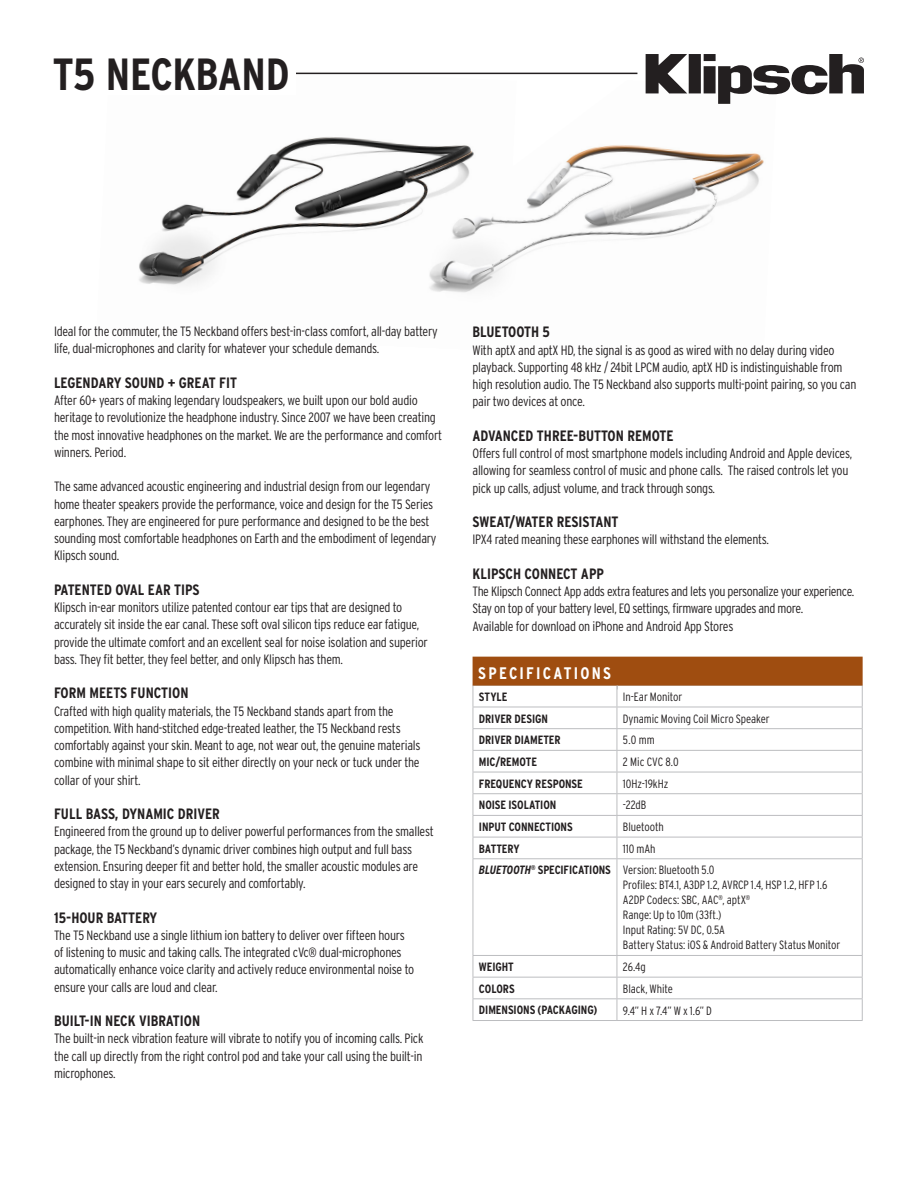
<style>
.page{position:relative;width:918px;height:1188px;background:#fff}
.page>*{position:absolute;margin:0;border:0;box-sizing:border-box;transform-origin:0 0}
.Serie_-_Black_Left{font:700 condensed 45px "Interstate";letter-spacing:-.015em;color:#231f20}
.Spec___Bold{font:700 condensed 16.65px "Interstate";letter-spacing:.135em;color:#fff}
.t1{font:700 condensed 15px "Interstate";color:#231f20}
.t2{font:300 condensed 13.5px/17.2px "Interstate";letter-spacing:-.02em;color:#231f20}
.Right_Column{font:300 condensed 12px "Interstate";letter-spacing:-.005em;color:#231f20}
.Left_Column{font:700 condensed 12px "Interstate";letter-spacing:-.005em;color:#231f20}
.s1{font-style:italic}
</style>
<div class="page">
<img style="left:139px;top:72px;width:378px;height:213px">
<img style="left:383px;top:80px;width:381px;height:213px">
<hr style="left:54px;top:73px;width:583px;height:1px;background:#231f20">
<svg style="left:645px;top:54px;width:219px;height:60px"></svg>
<div style="left:53px;top:54px;width:243px;height:40px;background:#fff"></div>
<hr style="left:473px;top:858px;width:144px;height:1px;background:#bcbdc0">
<hr style="left:473px;top:859px;width:1px;height:96px;background:#bcbdc0">
<hr style="left:617px;top:858px;width:246px;height:1px;background:#bcbdc0">
<hr style="left:617px;top:859px;width:1px;height:96px;background:#bcbdc0">
<hr style="left:862px;top:859px;width:1px;height:96px;background:#bcbdc0">
<hr style="left:473px;top:955px;width:144px;height:1px;background:#bcbdc0">
<hr style="left:617px;top:955px;width:246px;height:1px;background:#bcbdc0">
<hr style="left:473px;top:977px;width:144px;height:1px;background:#bcbdc0">
<hr style="left:617px;top:977px;width:246px;height:1px;background:#bcbdc0">
<hr style="left:473px;top:998px;width:144px;height:1px;background:#bcbdc0">
<svg style="left:473px;top:956px;width:1px;height:64px"></svg>
<hr style="left:617px;top:998px;width:246px;height:1px;background:#bcbdc0">
<svg style="left:617px;top:956px;width:1px;height:64px"></svg>
<svg style="left:862px;top:956px;width:1px;height:64px"></svg>
<hr style="left:473px;top:1020px;width:144px;height:1px;background:#bcbdc0">
<hr style="left:617px;top:1020px;width:246px;height:1px;background:#bcbdc0">
<svg style="left:473px;top:657px;width:390px;height:201px"></svg>
<p class="Serie_-_Black_Left" style="left:53px;top:49px;width:238px">T5 NECKBAND</p>
<p class="t2" style="left:54px;top:323px;width:385px">Ideal for the commuter, the T5 Neckband offers best-in-class comfort, all-day battery life, dual-microphones and clarity for whatever your schedule demands.</p>
<p class="t1" style="left:54px;top:374px;width:185px">LEGENDARY SOUND + GREAT FIT</p>
<p class="t2" style="left:54px;top:392px;width:390px">After 60+ years of making legendary loudspeakers, we built upon our bold audio heritage to revolutionize the headphone industry. Since 2007 we have been creating the most innovative headphones on the market. We are the performance and comfort winners. Period.</p>
<p class="t2" style="left:54px;top:478px;width:384px">The same advanced acoustic engineering and industrial design from our legendary home theater speakers provide the performance, voice and design for the T5 Series earphones. They are engineered for pure performance and designed to be the best sounding most comfortable headphones on Earth and the embodiment of legendary Klipsch sound.</p>
<p class="t1" style="left:54px;top:581px;width:147px">PATENTED OVAL EAR TIPS</p>
<p class="t2" style="left:54px;top:599px;width:375px">Klipsch in-ear monitors utilize patented contour ear tips that are designed to accurately sit inside the ear canal. These soft oval silicon tips reduce ear fatigue, provide the ultimate comfort and an excellent seal for noise isolation and superior bass. They fit better, they feel better, and only Klipsch has them.</p>
<p class="t1" style="left:54px;top:685px;width:136px">FORM MEETS FUNCTION</p>
<p class="t2" style="left:54px;top:702px;width:368px">Crafted with high quality materials, the T5 Neckband stands apart from the competition. With hand-stitched edge-treated leather, the T5 Neckband rests comfortably against your skin. Meant to age, not wear out, the genuine materials combine with minimal shape to sit either directly on your neck or tuck under the collar of your shirt.</p>
<p class="t1" style="left:54px;top:805px;width:167px">FULL BASS, DYNAMIC DRIVER</p>
<p class="t2" style="left:54px;top:823px;width:381px">Engineered from the ground up to deliver powerful performances from the smallest package, the T5 Neckband’s dynamic driver combines high output and full bass extension. Ensuring deeper fit and better hold, the smaller acoustic modules are designed to stay in your ears securely and comfortably.</p>
<p class="t1" style="left:54px;top:909px;width:105px">15-HOUR BATTERY</p>
<p class="t2" style="left:54px;top:926px;width:362px">The T5 Neckband use a single lithium ion battery to deliver over fifteen hours of listening to music and taking calls. The integrated cVc® dual-microphones automatically enhance voice clarity and actively reduce environmental noise to ensure your calls are loud and clear.</p>
<p class="t1" style="left:54px;top:1012px;width:148px">BUILT-IN NECK VIBRATION</p>
<p class="t2" style="left:54px;top:1030px;width:371px;text-align:justify">The built-in neck vibration feature will vibrate to notify you of incoming calls. Pick the call up directly from the right control pod and take your call using the built-in microphones.</p>
<p class="t1" style="left:473px;top:324px;width:79px">BLUETOOTH 5</p>
<p class="t2" style="left:473px;top:341px;width:385px">With aptX and aptX HD, the signal is as good as wired with no delay during video playback. Supporting 48 kHz / 24bit LPCM audio, aptX HD is indistinguishable from high resolution audio. The T5 Neckband also supports multi-point pairing, so you can pair two devices at once.</p>
<p class="t1" style="left:473px;top:427px;width:203px">ADVANCED THREE-BUTTON REMOTE</p>
<p class="t2" style="left:473px;top:445px;width:381px">Offers full control of most smartphone models including Android and Apple devices, allowing for seamless control of music and phone calls. The raised controls let you pick up calls, adjust volume, and track through songs.</p>
<p class="t1" style="left:473px;top:513px;width:148px">SWEAT/WATER RESISTANT</p>
<p class="t2" style="left:473px;top:531px;width:298px">IPX4 rated meaning these earphones will withstand the elements.</p>
<p class="t1" style="left:473px;top:565px;width:133px">KLIPSCH CONNECT APP</p>
<p class="t2" style="left:473px;top:583px;width:383px">The Klipsch Connect App adds extra features and lets you personalize your experience.<br>Stay on top of your battery level, EQ settings, firmware upgrades and more.</p>
<p class="t2" style="left:473px;top:617px;width:262px">Available for download on iPhone and Android App Stores</p>
<p class="Spec___Bold" style="left:478px;top:664px;width:134px">SPECIFICATIONS</p>
<p class="Left_Column" style="left:479px;top:690px;width:30px">STYLE</p>
<p class="Right_Column" style="left:623px;top:690px;width:61px">In-Ear Monitor</p>
<p class="Left_Column" style="left:479px;top:712px;width:71px">DRIVER DESIGN</p>
<p class="Right_Column" style="left:623px;top:712px;width:148px">Dynamic Moving Coil Micro Speaker</p>
<p class="Left_Column" style="left:479px;top:733px;width:83px">DRIVER DIAMETER</p>
<p class="Right_Column" style="left:623px;top:733px;width:34px">5.0 mm</p>
<p class="Left_Column" style="left:479px;top:755px;width:60px">MIC/REMOTE</p>
<p class="Right_Column" style="left:623px;top:755px;width:57px">2 Mic CVC 8.0</p>
<p class="Left_Column" style="left:479px;top:777px;width:106px">FREQUENCY RESPONSE</p>
<p class="Right_Column" style="left:623px;top:777px;width:47px">10Hz-19kHz</p>
<p class="Left_Column" style="left:479px;top:798px;width:79px">NOISE ISOLATION</p>
<p class="Right_Column" style="left:623px;top:798px;width:25px">-22dB</p>
<p class="Left_Column" style="left:479px;top:820px;width:95px">INPUT CONNECTIONS</p>
<p class="Right_Column" style="left:623px;top:820px;width:42px">Bluetooth</p>
<p class="Left_Column" style="left:479px;top:842px;width:42px">BATTERY</p>
<p class="Right_Column" style="left:623px;top:842px;width:34px">110 mAh</p>
<p class="Left_Column" style="left:479px;top:864px;width:134px"><span class="s1">BLUETOOTH</span><sup>®</sup> SPECIFICATIONS</p>
<p class="Right_Column" style="left:623px;top:863px;width:93px">Version: Bluetooth 5.0</p>
<p class="Right_Column" style="left:623px;top:878px;width:206px">Profiles: BT4.1, A3DP 1.2, AVRCP 1.4, HSP 1.2, HFP 1.6</p>
<p class="Right_Column" style="left:623px;top:893px;width:129px">A2DP Codecs: SBC, AAC<sup>®</sup>, aptX<sup>®</sup></p>
<p class="Right_Column" style="left:623px;top:908px;width:100px">Range: Up to 10m (33ft.)</p>
<p class="Right_Column" style="left:623px;top:923px;width:103px">Input Rating: 5V DC, 0.5A</p>
<p class="Right_Column" style="left:623px;top:938px;width:219px">Battery Status: iOS &amp; Android Battery Status Monitor</p>
<p class="Left_Column" style="left:479px;top:960px;width:36px">WEIGHT</p>
<p class="Right_Column" style="left:623px;top:960px;width:24px">26.4g</p>
<p class="Left_Column" style="left:479px;top:982px;width:37px">COLORS</p>
<p class="Right_Column" style="left:623px;top:982px;width:52px">Black, White</p>
<p class="Left_Column" style="left:479px;top:1004px;width:120px">DIMENSIONS (PACKAGING)</p>
<p class="Right_Column" style="left:623px;top:1004px;width:91px">9.4” H x 7.4” W x 1.6” D</p>
</div>
